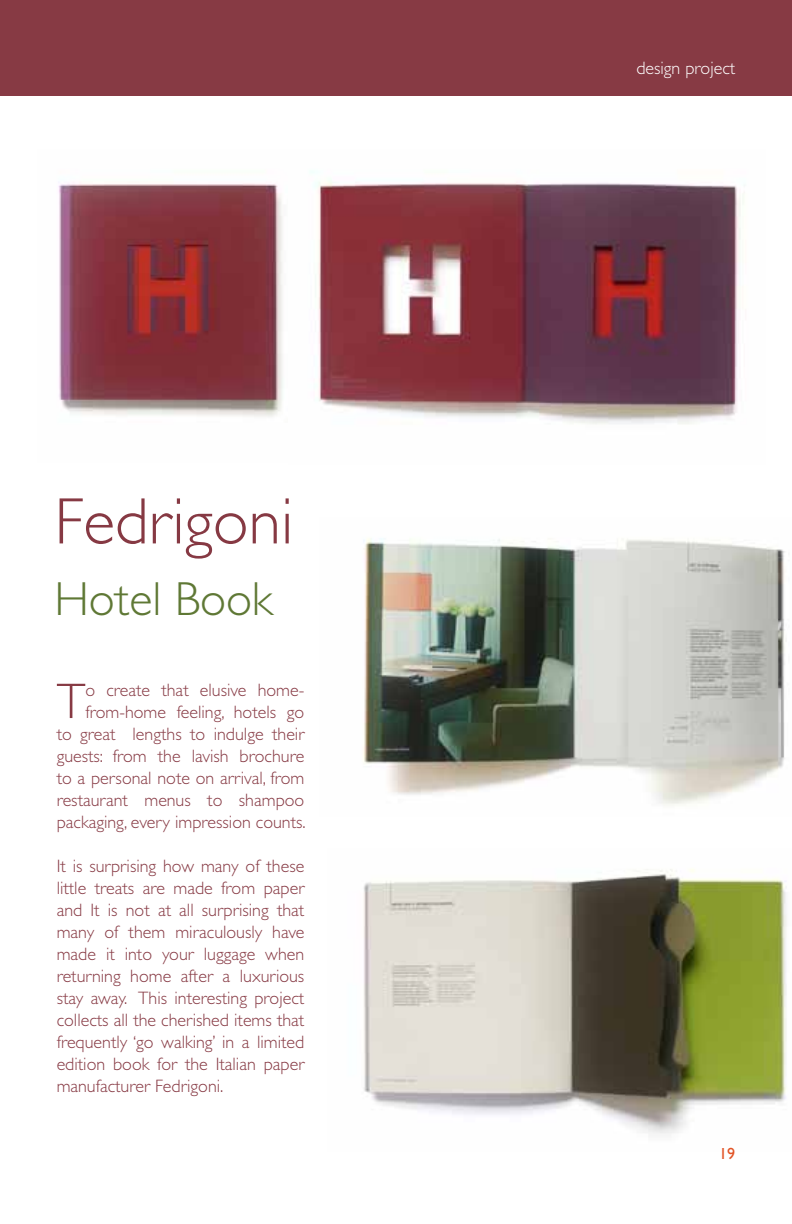
<style>
.page{position:relative;width:792px;height:1224px;background:#fff}
.page>*{position:absolute;margin:0;border:0;box-sizing:border-box;transform-origin:0 0}
.t1{font:300 66px "Gill Sans";color:#863943}
.t2{font:300 50.2px "Gill Sans";color:#873a44}
.t3{font:300 48px "Gill Sans";color:#5f7835}
.t4{font:300 18px/22px "Gill Sans";color:#873a44;text-align:right}
.t5{font:300 18px "Gill Sans";color:#fff}
.t6{font:16px "Gill Sans";color:#e25426}
</style>
<div class="page">
<img style="left:58px;top:183px;width:225px;height:234px">
<img style="left:310px;top:171px;width:434px;height:253px">
<img style="left:363px;top:538px;width:423px;height:268px">
<img style="left:363px;top:869px;width:424px;height:265px">
<div style="left:0;top:0;width:792px;height:95px;background:#873a44"></div>
<h1 class="t1" style="left:54px;top:484px;width:240px">Fedrigoni</h1>
<h3 class="t3" style="left:54px;top:572px;width:220px">Hotel Book</h3>
<p class="t4" style="left:57px;top:679px;width:251px">o create that elusive home&shy;from-home feeling, hotels go<br>to great lengths to indulge their guests: from the lavish brochure to a personal note on arrival, from restaurant menus to shampoo packaging, every impression counts.</p>
<p class="t4" style="left:57px;top:855px;width:249px;text-align:justify">It is surprising how many of these little treats are made from paper and It is not at all surprising that many of them miraculously have made it into your luggage when returning home after a luxurious stay away. This interesting project collects all the cherished items that frequently ‘go walking’ in a limited edition book for the Italian paper manufacturer Fedrigoni.</p>
<h2 class="t2" style="left:57px;top:673px;width:30px">T</h2>
<p class="t5" style="left:636px;top:58px;width:100px">design project</p>
<p class="t6" style="left:719px;top:1144px;width:17px">19</p>
</div>
